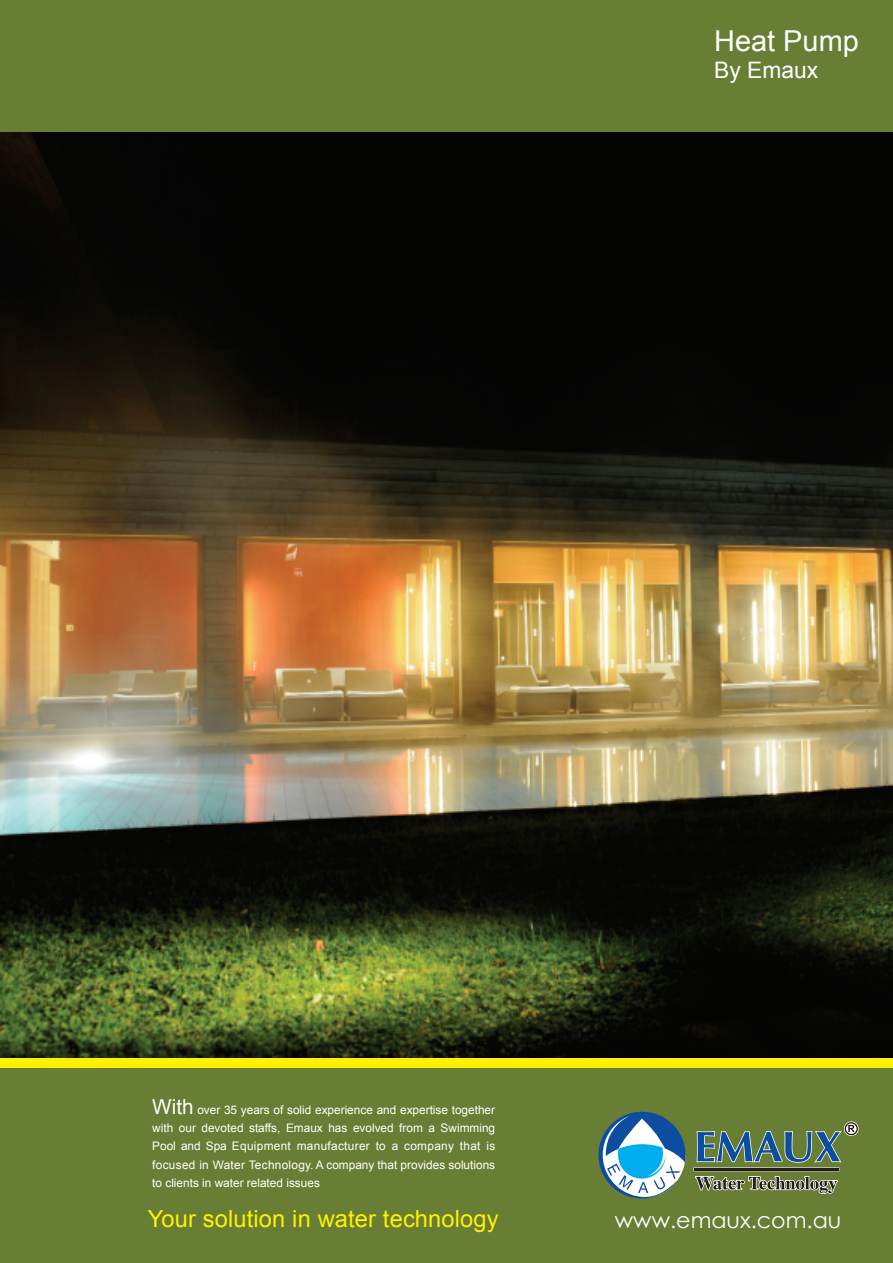
<style>
.page{position:relative;width:893px;height:1263px;background:#fff}
.page>*{position:absolute;margin:0;border:0;box-sizing:border-box;transform-origin:0 0}
.t1{font:28.8px "Arial";color:#fff}
.t2{font:23.55px "Arial";letter-spacing:.005em;color:#fff101}
.t3{font:22.8px "Arial";color:#fff}
.t4{font:22.05px "Century Gothic";color:#fff}
.t5{font:11.85px/18.1px "Arial";color:#fff;text-align:justify}
.s1{font-size:20.7px}
</style>
<div class="page">
<img style="left:0;top:132px;width:893px;height:926px">
<div style="left:0;top:0;width:893px;height:132px;background:#687e34"></div>
<div style="left:0;top:1068px;width:893px;height:195px;background:#687e34"></div>
<div style="left:0;top:1058px;width:893px;height:9px;background:#fff101"></div>
<svg style="left:693px;top:1121px;width:166px;height:73px"></svg>
<svg style="left:598px;top:1112px;width:87px;height:86px"></svg>
<h1 class="t1" style="left:714px;top:22px;width:146px">Heat Pump</h1>
<h3 class="t3" style="left:714px;top:55px;width:105px">By Emaux</h3>
<p class="t5" style="left:152px;top:1101px;width:344px"><span class="s1">With</span> over 35 years of solid experience and expertise together with our devoted staffs, Emaux has evolved from a Swimming Pool and Spa Equipment manufacturer to a company that is focused in Water Technology. A company that provides solutions to clients in water related issues</p>
<h2 class="t2" style="left:148px;top:1203px;width:352px">Your solution in water technology</h2>
<h3 class="t4" style="left:615px;top:1205px;width:228px">www.emaux.com.au</h3>
</div>
